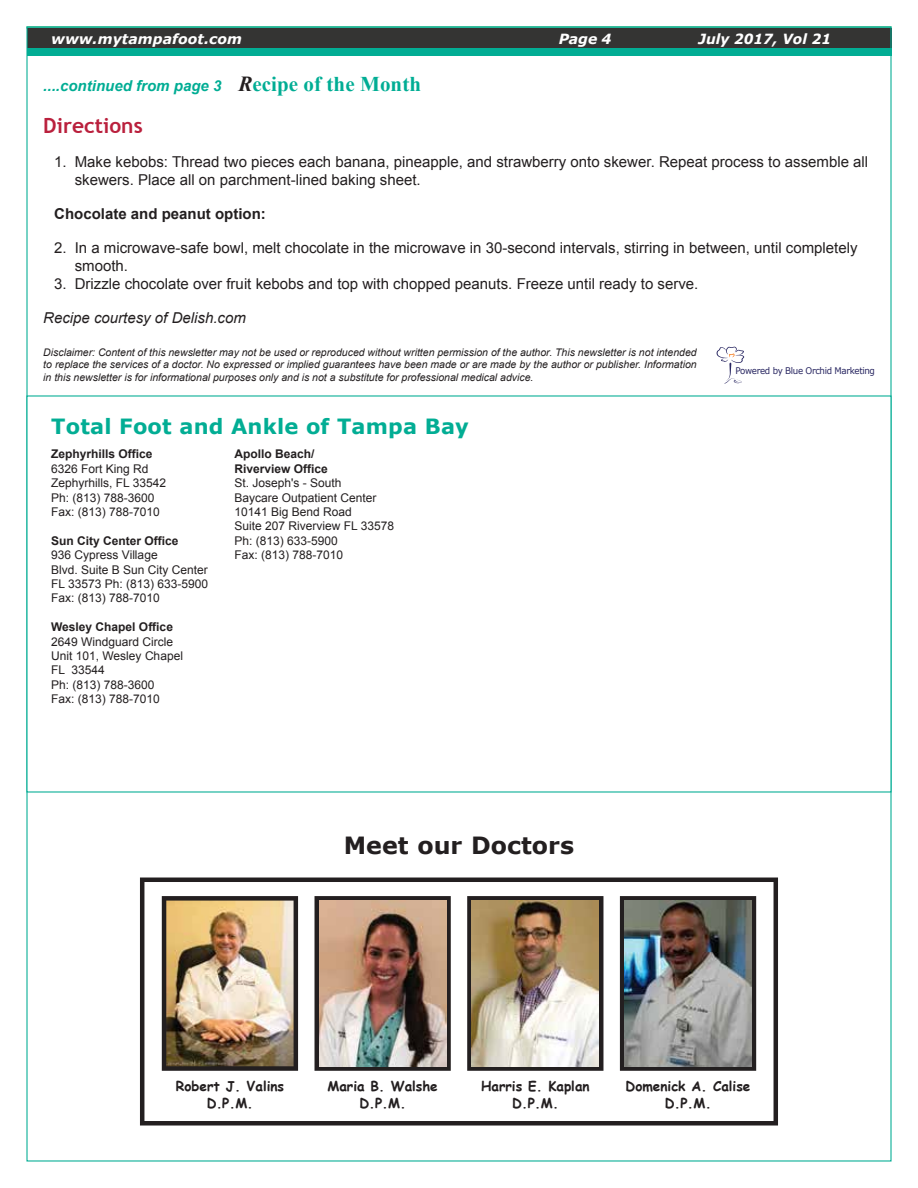
<style>
.page{position:relative;width:918px;height:1188px;background:#fff}
.page>*{position:absolute;margin:0;border:0;box-sizing:border-box;transform-origin:0 0}
.t1{font:700 23.7px "Verdana";color:#231f20}
.t2{font:700 21px "Verdana";letter-spacing:.01em;color:#02ad94}
.t3{font:700 21px "Trebuchet MS";color:#ba203d}
.t4{font:15px/18px "Arial";color:#231f20}
.t5{font:italic 700 15px "Arial";color:#00ad94}
.t6{font:italic 15px "Arial";color:#231f20}
.t7{font:700 15px "Arial";color:#231f20}
.t8{font:italic 700 13.95px "Verdana";letter-spacing:.005em;color:#fff}
.t9{font:700 13.5px/16.2px "Comic Sans MS";color:#231f20;text-align:center}
.t10{font:12px/14.4px "Arial";color:#231f20}
.t11{font:700 12px/14.4px "Arial";color:#231f20}
.t12{font:italic 10.5px/12.6px "Arial";color:#231f20;text-align:justify}
.t13{font:9.15px "Verdana";letter-spacing:-.04em;color:#282661;scale:.95 1}
.s1{font-family:"Times New Roman";font-size:21.45px;color:#231f20}
.s2{font-family:"Times New Roman";font-style:normal;font-size:21px}
</style>
<div class="page">
<hr style="left:27px;top:28px;width:864px;height:1px;background:#02ad94">
<div style="left:27px;top:29px;width:864px;height:19px;background:#343433"></div>
<div style="left:27px;top:48px;width:864px;height:8px;background:#02ad94"></div>
<div style="left:26px;top:395px;width:866px;height:398px;background:#fff;border:1px solid #02ad94"></div>
<div style="left:140px;top:878px;width:638px;height:248px;border:4px solid #231f20"></div>
<svg style="left:315px;top:896px;width:136px;height:175px;background:#413b38"></svg>
<svg style="left:467px;top:896px;width:136px;height:175px;background:#47403a"></svg>
<svg style="left:620px;top:896px;width:136px;height:175px;background:#343131"></svg>
<img style="left:624px;top:901px;width:127px;height:165px">
<img style="left:472px;top:901px;width:126px;height:165px">
<img style="left:319px;top:901px;width:127px;height:165px">
<img style="left:162px;top:896px;width:136px;height:175px">
<svg style="left:717px;top:347px;width:27px;height:37px"></svg>
<p class="t8" style="left:51px;top:30px;width:192px">www.mytampafoot.com</p>
<p class="t8" style="left:559px;top:30px;width:54px">Page 4</p>
<p class="t8" style="left:698px;top:30px;width:134px">July 2017, Vol 21</p>
<p class="t5" style="left:43px;top:76px;width:379px">....continued from page 3 <span class="s1">R</span><span class="s2">ecipe of the Month</span></p>
<h2 class="t3" style="left:43px;top:112px;width:101px">Directions</h2>
<p class="t4" style="left:75px;top:153px;width:795px;text-indent:-21px">1. Make kebobs: Thread two pieces each banana, pineapple, and strawberry onto skewer. Repeat process to assemble all skewers. Place all on parchment-lined baking sheet.</p>
<p class="t7" style="left:54px;top:204px;width:213px">Chocolate and peanut option:</p>
<p class="t4" style="left:75px;top:239px;width:784px;text-indent:-21px">2. In a microwave-safe bowl, melt chocolate in the microwave in 30-second intervals, stirring in between, until completely smooth.</p>
<p class="t4" style="left:54px;top:275px;width:646px">3. Drizzle chocolate over fruit kebobs and top with chopped peanuts. Freeze until ready to serve.</p>
<p class="t6" style="left:43px;top:308px;width:204px">Recipe courtesy of Delish.com</p>
<p class="t12" style="left:43px;top:346px;width:655px">Disclaimer: Content of this newsletter may not be used or reproduced without written permission of the author. This newsletter is not intended to replace the services of a doctor. No expressed or implied guarantees have been made or are made by the author or publisher. Information in this newsletter is for informational purposes only and is not a substitute for professional medical advice.</p>
<p class="t13" style="left:735px;top:365px;width:148px">Powered by Blue Orchid Marketing</p>
<h2 class="t2" style="left:51px;top:413px;width:419px">Total Foot and Ankle of Tampa Bay</h2>
<p class="t11" style="left:51px;top:447px;width:103px">Zephyrhills Office</p>
<p class="t10" style="left:51px;top:462px;width:116px">6326 Fort King Rd<br>Zephyrhills, FL 33542<br>Ph: (813) 788-3600<br>Fax: (813) 788-7010</p>
<p class="t11" style="left:51px;top:534px;width:129px">Sun City Center Office</p>
<p class="t10" style="left:51px;top:548px;width:158px">936 Cypress Village<br>Blvd. Suite B Sun City Center<br>FL 33573 Ph: (813) 633-5900<br>Fax: (813) 788-7010</p>
<p class="t11" style="left:51px;top:620px;width:123px">Wesley Chapel Office</p>
<p class="t10" style="left:51px;top:634px;width:133px">2649 Windguard Circle<br>Unit 101, Wesley Chapel<br>FL 33544<br>Ph: (813) 788-3600<br>Fax: (813) 788-7010</p>
<p class="t11" style="left:235px;top:447px;width:95px">Apollo Beach/<br>Riverview Office</p>
<p class="t10" style="left:235px;top:476px;width:161px">St. Joseph's - South<br>Baycare Outpatient Center<br>10141 Big Bend Road<br>Suite 207 Riverview FL 33578<br>Ph: (813) 633-5900<br>Fax: (813) 788-7010</p>
<h1 class="t1" style="left:344px;top:831px;width:232px">Meet our Doctors</h1>
<p class="t9" style="left:176px;top:1078px;width:110px">Robert J. Valins<br>D.P.M.</p>
<p class="t9" style="left:327px;top:1078px;width:112px">Maria B. Walshe<br>D.P.M.</p>
<p class="t9" style="left:481px;top:1078px;width:110px">Harris E. Kaplan<br>D.P.M.</p>
<p class="t9" style="left:626px;top:1078px;width:126px">Domenick A. Calise<br>D.P.M.</p>
</div>
